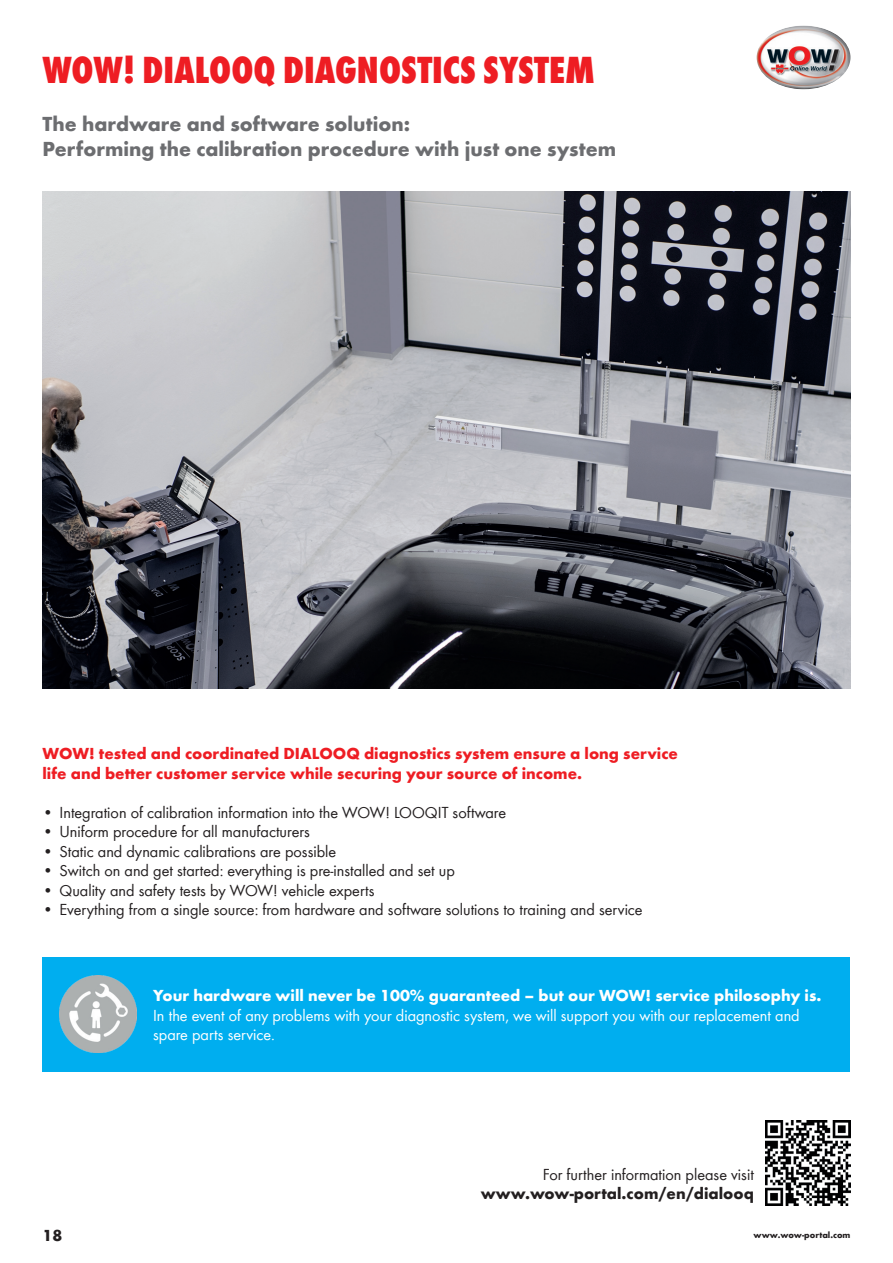
<style>
.page{position:relative;width:893px;height:1263px;background:#fff}
.page>*{position:absolute;margin:0;border:0;box-sizing:border-box;transform-origin:0 0}
.t1{font:800 condensed 39px "Wuerth";color:#ee1d23}
.t2{font:700 21px/25.2px "Wuerth";color:#6c6d70}
.t3{font:16.5px "Wuerth";color:#231f20}
.t4{font:700 16.5px/19.5px "Wuerth";color:#ee1d23}
.t5{font:16.5px/19.5px "Wuerth";color:#fff}
.t6{font:700 16.5px "Wuerth";color:#fff}
.t7{font:700 16.5px "Wuerth";color:#231f20}
.t8{font:700 9px "Wuerth";color:#231f20}
</style>
<div class="page">
<img style="left:757px;top:26px;width:93px;height:63px">
<img style="left:43px;top:191px;width:807px;height:498px">
<img style="left:765px;top:1120px;width:85px;height:85px">
<div style="left:43px;top:957px;width:807px;height:114px;background:#00aeef"></div>
<img style="left:60px;top:976px;width:76px;height:76px">
<h1 class="t1" style="left:43px;top:42px;width:554px">WOW! DIALOOQ DIAGNOSTICS SYSTEM</h1>
<p class="t2" style="left:43px;top:110px;width:575px">The hardware and software solution:<br>Performing the calibration procedure with just one system</p>
<p class="t4" style="left:43px;top:742px;width:637px">WOW! tested and coordinated DIALOOQ diagnostics system ensure a long service life and better customer service while securing your source of income.</p>
<p class="t3" style="left:43px;top:801px;width:465px">• Integration of calibration information into the WOW! LOOQIT software</p>
<p class="t3" style="left:43px;top:820px;width:269px">• Uniform procedure for all manufacturers</p>
<p class="t3" style="left:43px;top:840px;width:295px">• Static and dynamic calibrations are possible</p>
<p class="t3" style="left:43px;top:859px;width:414px">• Switch on and get started: everything is pre-installed and set up</p>
<p class="t3" style="left:43px;top:879px;width:333px">• Quality and safety tests by WOW! vehicle experts</p>
<p class="t3" style="left:43px;top:898px;width:602px">• Everything from a single source: from hardware and software solutions to training and service</p>
<p class="t6" style="left:153px;top:983px;width:670px">Your hardware will never be 100% guaranteed – but our WOW! service philosophy is.</p>
<p class="t5" style="left:153px;top:1004px;width:648px">In the event of any problems with your diagnostic system, we will support you with our replacement and spare parts service.</p>
<p class="t3" style="left:543px;top:1163px;width:213px">For further information please visit</p>
<p class="t7" style="left:481px;top:1181px;width:275px">www.wow-portal.com/en/dialooq</p>
<p class="t7" style="left:43px;top:1223px;width:21px">18</p>
<p class="t8" style="left:754px;top:1228px;width:98px">www.wow-portal.com</p>
</div>
